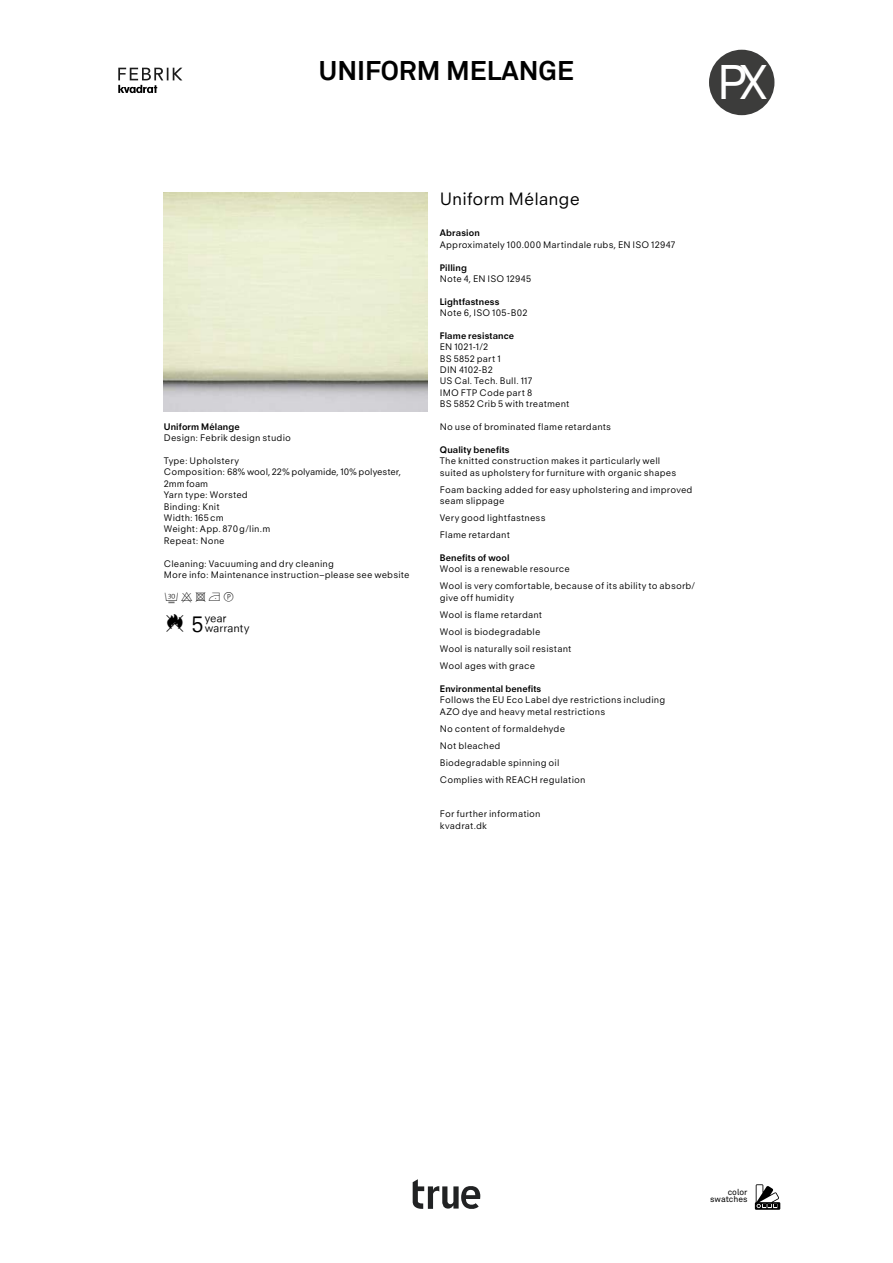
<style>
.page{position:relative;width:893px;height:1263px;background:#fff}
.page>*{position:absolute;margin:0;border:0;box-sizing:border-box;transform-origin:0 0}
.t1{font:48px "Akkurat Pro";color:#fff}
.t2{font:700 27px "Akkurat";color:#000}
.t3{font:16.5px "Kvadrat Neuzeit S";letter-spacing:-.005em;color:#000}
.t4{font:10.35px "Vaskesymboler 5";color:#000}
.t5{font:8.85px/11.4px "Kvadrat Neuzeit S";letter-spacing:.015em;color:#000}
.t6{font:700 8.85px "Kvadrat Neuzeit S";letter-spacing:.015em;color:#000}
.t7{font:8.55px/7.5px "Akkurat Pro";letter-spacing:-.005em;color:#000;text-align:right}
</style>
<div class="page">
<svg style="left:413px;top:1179px;width:67px;height:30px"></svg>
<img style="left:164px;top:193px;width:264px;height:219px">
<svg style="left:755px;top:1184px;width:25px;height:26px"></svg>
<div style="left:709px;top:50px;width:65px;height:65px;background:#3c3c3b;border-radius:50%"></div>
<svg style="left:118px;top:68px;width:64px;height:25px"></svg>
<h2 class="t2" style="left:319px;top:54px;width:257px">UNIFORM MELANGE</h2>
<h1 class="t1" style="left:717px;top:54px;width:52px">PX</h1>
<p class="t6" style="left:164px;top:421px;width:77px">Uniform Mélange</p>
<p class="t5" style="left:164px;top:432px;width:129px">Design: Febrik design studio</p>
<p class="t5" style="left:164px;top:455px;width:238px">Type: Upholstery<br>Composition: 68% wool, 22% polyamide, 10% polyester,<br>2mm foam<br>Yarn type: Worsted<br>Binding: Knit<br>Width: 165cm<br>Weight: App. 870g/lin.m<br>Repeat: None</p>
<p class="t5" style="left:164px;top:557px;width:247px">Cleaning: Vacuuming and dry cleaning<br>More info: Maintenance instruction–please see website</p>
<p class="t4" style="left:164px;top:590px;width:17px">■</p>
<h3 class="t3" style="left:440px;top:189px;width:141px">Uniform Mélange</h3>
<p class="t6" style="left:440px;top:227px;width:41px">Abrasion</p>
<p class="t5" style="left:440px;top:239px;width:237px">Approximately 100.000 Martindale rubs, EN ISO 12947</p>
<p class="t6" style="left:440px;top:261px;width:29px">Pilling</p>
<p class="t5" style="left:440px;top:273px;width:93px">Note 4, EN ISO 12945</p>
<p class="t6" style="left:440px;top:296px;width:61px">Lightfastness</p>
<p class="t5" style="left:440px;top:307px;width:89px">Note 6, ISO 105-B02</p>
<p class="t6" style="left:440px;top:330px;width:76px">Flame resistance</p>
<p class="t5" style="left:440px;top:341px;width:131px">EN 1021-1/2<br>BS 5852 part 1<br>DIN 4102-B2<br>US Cal. Tech. Bull. 117<br>IMO FTP Code part 8<br>BS 5852 Crib 5 with treatment</p>
<p class="t5" style="left:440px;top:421px;width:173px">No use of brominated flame retardants</p>
<p class="t6" style="left:440px;top:444px;width:71px">Quality benefits</p>
<p class="t5" style="left:440px;top:455px;width:238px">The knitted construction makes it particularly well suited as upholstery for furniture with organic shapes</p>
<p class="t5" style="left:440px;top:483px;width:254px">Foam backing added for easy upholstering and improved seam slippage</p>
<p class="t5" style="left:440px;top:509px;width:107px;line-height:17.1px">Very good lightfastness<br>Flame retardant</p>
<p class="t6" style="left:440px;top:552px;width:71px">Benefits of wool</p>
<p class="t5" style="left:440px;top:560px;width:257px;line-height:17.1px">Wool is a renewable resource<br>Wool is very comfortable, because of its ability to absorb/</p>
<p class="t5" style="left:440px;top:589px;width:133px;line-height:17.1px">give off humidity<br>Wool is flame retardant<br>Wool is biodegradable<br>Wool is naturally soil resistant<br>Wool ages with grace</p>
<p class="t6" style="left:440px;top:683px;width:103px">Environmental benefits</p>
<p class="t5" style="left:440px;top:694px;width:227px">Follows the EU Eco Label dye restrictions including<br>AZO dye and heavy metal restrictions</p>
<p class="t5" style="left:440px;top:720px;width:147px;line-height:17.1px">No content of formaldehyde<br>Not bleached<br>Biodegradable spinning oil<br>Complies with REACH regulation</p>
<p class="t5" style="left:440px;top:808px;width:102px">For further information kvadrat.dk</p>
<p class="t7" style="left:710px;top:1188px;width:39px">color swatches</p>
</div>
